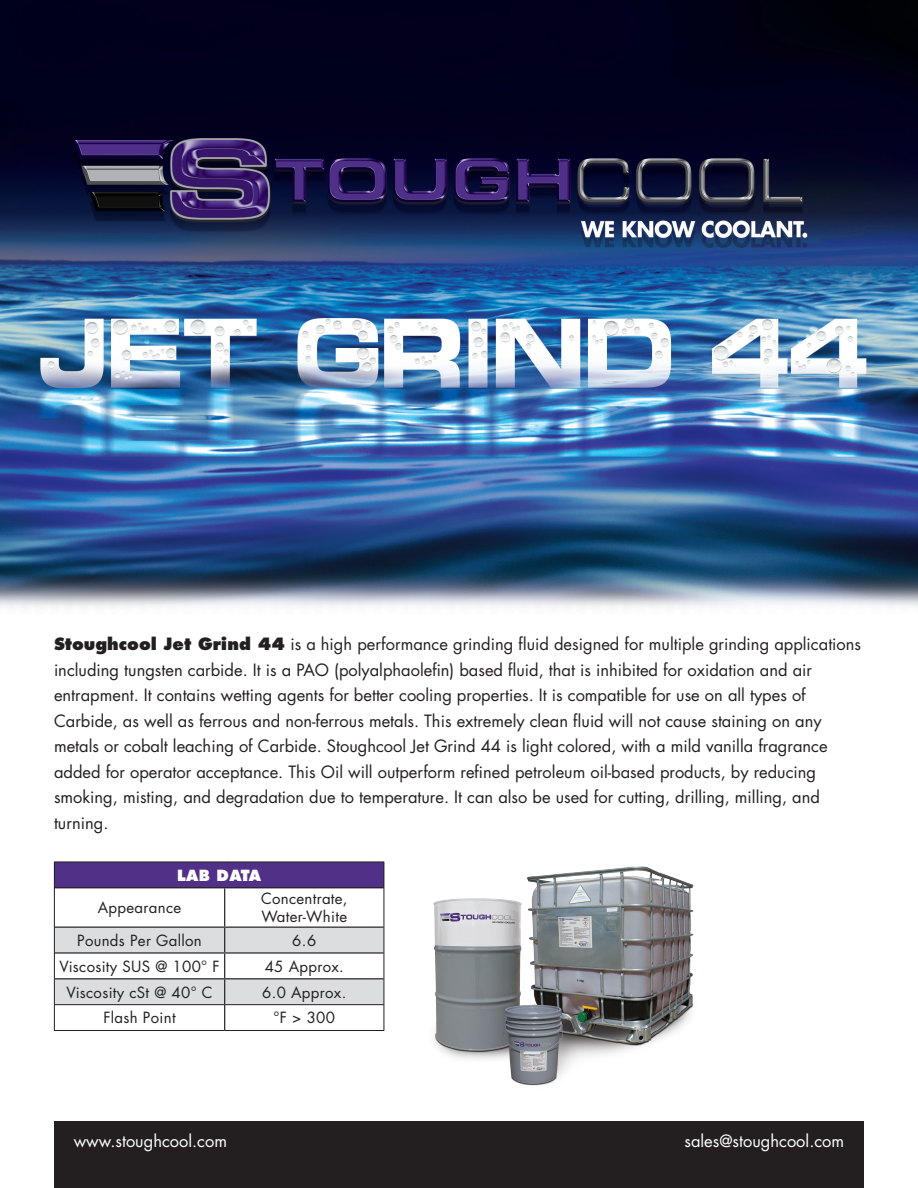
<style>
.page{position:relative;width:918px;height:1188px;background:#fff}
.page>*{position:absolute;margin:0;border:0;box-sizing:border-box;transform-origin:0 0}
.t1{font:16.5px/25.5px "Futura";color:#231f20}
.t2{font:16.5px "Futura";color:#fff}
.t3{font:15px/18px "Futura";letter-spacing:.02em;color:#231f20}
.t4{font:800 15px "Futura";letter-spacing:.02em;color:#fff}
.s1{font-weight:800}
</style>
<div class="page">
<img style="left:0;top:0;width:918px;height:608px">
<div style="left:54px;top:862px;width:330px;height:26px;background:#513088"></div>
<hr style="left:54px;top:862px;width:171px;height:1px;background:#231f20">
<svg style="left:54px;top:862px;width:1px;height:26px"></svg>
<hr style="left:225px;top:862px;width:159px;height:1px;background:#231f20">
<svg style="left:384px;top:862px;width:1px;height:26px"></svg>
<hr style="left:54px;top:888px;width:1px;height:39px;background:#231f20">
<hr style="left:384px;top:888px;width:1px;height:39px;background:#231f20">
<hr style="left:54px;top:1030px;width:171px;height:1px;background:#231f20">
<hr style="left:225px;top:1030px;width:159px;height:1px;background:#231f20">
<hr style="left:55px;top:887px;width:170px;height:1px;background:#231f20">
<hr style="left:225px;top:887px;width:159px;height:1px;background:#231f20">
<hr style="left:224px;top:888px;width:1px;height:39px;background:#231f20">
<svg style="left:54px;top:927px;width:331px;height:103px"></svg>
<div style="left:54px;top:1121px;width:810px;height:67px;background:#231f20"></div>
<img style="left:433px;top:866px;width:261px;height:220px">
<p class="t1" style="left:54px;top:631px;width:809px"><span class="s1">Stoughcool Jet Grind 44</span> is a high performance grinding fluid designed for multiple grinding applications including tungsten carbide. It is a PAO (polyalphaolefin) based fluid, that is inhibited for oxidation and air entrapment. It contains wetting agents for better cooling properties. It is compatible for use on all types of Carbide, as well as ferrous and non-ferrous metals. This extremely clean fluid will not cause staining on any metals or cobalt leaching of Carbide. Stoughcool Jet Grind 44 is light colored, with a mild vanilla fragrance added for operator acceptance. This Oil will outperform refined petroleum oil-based products, by reducing smoking, misting, and degradation due to temperature. It can also be used for cutting, drilling, milling, and turning.</p>
<p class="t4" style="left:177px;top:866px;width:86px">LAB DATA</p>
<p class="t3" style="left:98px;top:899px;width:85px">Appearance</p>
<p class="t3" style="left:261px;top:890px;width:88px">Concentrate,<br>Water-White</p>
<p class="t3" style="left:77px;top:931px;width:126px">Pounds Per Gallon</p>
<p class="t3" style="left:292px;top:931px;width:25px">6.6</p>
<p class="t3" style="left:59px;top:957px;width:162px">Viscosity SUS @ 100° F</p>
<p class="t3" style="left:265px;top:957px;width:81px">45 Approx.</p>
<p class="t3" style="left:66px;top:983px;width:148px">Viscosity cSt @ 40° C</p>
<p class="t3" style="left:262px;top:983px;width:86px">6.0 Approx.</p>
<p class="t3" style="left:103px;top:1009px;width:74px">Flash Point</p>
<p class="t3" style="left:274px;top:1009px;width:63px">°F &gt; 300</p>
<p class="t2" style="left:74px;top:1130px;width:155px">www.stoughcool.com</p>
<p class="t2" style="left:684px;top:1130px;width:161px">sales@stoughcool.com</p>
</div>
